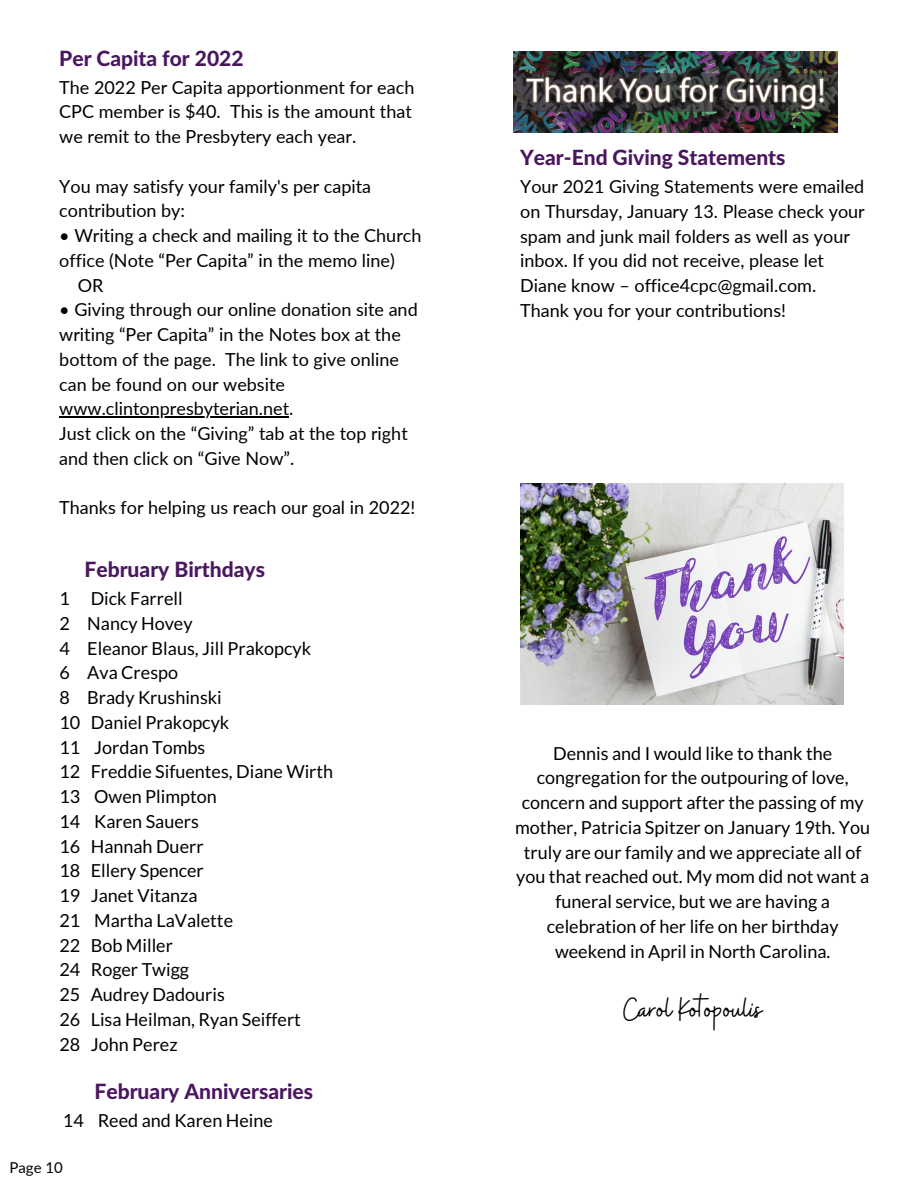
<style>
.page{position:relative;width:918px;height:1188px;background:#fff}
.page>*{position:absolute;margin:0;border:0;box-sizing:border-box;transform-origin:0 0}
.t1{font:33px "Buffalo";color:#000}
.t2{font:800 21px "Lato Latin";color:#4a175f}
.t3{font:18px/24.8px "Lato";color:#000}
.t4{font:15px "Lato";color:#000}
</style>
<div class="page">
<img style="left:520px;top:484px;width:323px;height:220px">
<img style="left:513px;top:51px;width:324px;height:81px">
<hr style="left:59px;top:417px;width:230px;height:1px;background:#000">
<p class="t2" style="left:59px;top:49px;width:186px">Per Capita for 2022</p>
<p class="t3" style="left:59px;top:74px;width:357px">The 2022 Per Capita apportionment for each<br>CPC member is $40. This is the amount that we remit to the Presbytery each year.</p>
<p class="t3" style="left:59px;top:173px;width:313px">You may satisfy your family's per capita contribution by:</p>
<p class="t3" style="left:59px;top:223px;width:364px">• Writing a check and mailing it to the Church office (Note “Per Capita” in the memo line)</p>
<p class="t3" style="left:78px;top:272px;width:27px">OR</p>
<p class="t3" style="left:59px;top:297px;width:360px">• Giving through our online donation site and writing “Per Capita” in the Notes box at the bottom of the page. The link to give online can be found on our website www.clintonpresbyterian.net.</p>
<p class="t3" style="left:59px;top:421px;width:350px">Just click on the “Giving” tab at the top right and then click on “Give Now”.</p>
<p class="t3" style="left:59px;top:495px;width:358px">Thanks for helping us reach our goal in 2022!</p>
<p class="t2" style="left:84px;top:560px;width:182px">February Birthdays</p>
<p class="t3" style="left:59px;top:586px;width:125px">1 Dick Farrell</p>
<p class="t3" style="left:59px;top:611px;width:135px">2 Nancy Hovey</p>
<p class="t3" style="left:59px;top:635px;width:253px">4 Eleanor Blaus, Jill Prakopcyk</p>
<p class="t3" style="left:59px;top:660px;width:120px">6 Ava Crespo</p>
<p class="t3" style="left:59px;top:685px;width:164px">8 Brady Krushinski</p>
<p class="t3" style="left:59px;top:710px;width:171px">10 Daniel Prakopcyk</p>
<p class="t3" style="left:59px;top:734px;width:147px">11 Jordan Tombs</p>
<p class="t3" style="left:59px;top:759px;width:275px">12 Freddie Sifuentes, Diane Wirth</p>
<p class="t3" style="left:59px;top:784px;width:159px">13 Owen Plimpton</p>
<p class="t3" style="left:59px;top:809px;width:141px">14 Karen Sauers</p>
<p class="t3" style="left:59px;top:833px;width:146px">16 Hannah Duerr</p>
<p class="t3" style="left:59px;top:858px;width:146px">18 Ellery Spencer</p>
<p class="t3" style="left:59px;top:883px;width:140px">19 Janet Vitanza</p>
<p class="t3" style="left:59px;top:908px;width:175px">21 Martha LaValette</p>
<p class="t3" style="left:59px;top:932px;width:115px">22 Bob Miller</p>
<p class="t3" style="left:59px;top:957px;width:131px">24 Roger Twigg</p>
<p class="t3" style="left:59px;top:982px;width:167px">25 Audrey Dadouris</p>
<p class="t3" style="left:59px;top:1007px;width:243px">26 Lisa Heilman, Ryan Seiffert</p>
<p class="t3" style="left:59px;top:1031px;width:120px">28 John Perez</p>
<p class="t2" style="left:94px;top:1082px;width:220px">February Anniversaries</p>
<p class="t3" style="left:63px;top:1108px;width:212px">14 Reed and Karen Heine</p>
<p class="t4" style="left:9px;top:1158px;width:55px">Page 10</p>
<p class="t2" style="left:520px;top:148px;width:267px">Year-End Giving Statements</p>
<p class="t3" style="left:520px;top:174px;width:346px">Your 2021 Giving Statements were emailed on Thursday, January 13. Please check your spam and junk mail folders as well as your inbox. If you did not receive, please let Diane know – office4cpc@gmail.com.<br>Thank you for your contributions!</p>
<p class="t3" style="left:515px;top:740px;width:356px;text-align:center">Dennis and I would like to thank the congregation for the outpouring of love, concern and support after the passing of my mother, Patricia Spitzer on January 19th. You truly are our family and we appreciate all of you that reached out. My mom did not want a funeral service, but we are having a celebration of her life on her birthday weekend in April in North Carolina.</p>
<p class="t1" style="left:624px;top:988px;width:140px">Carol Kotopoulis</p>
</div>
